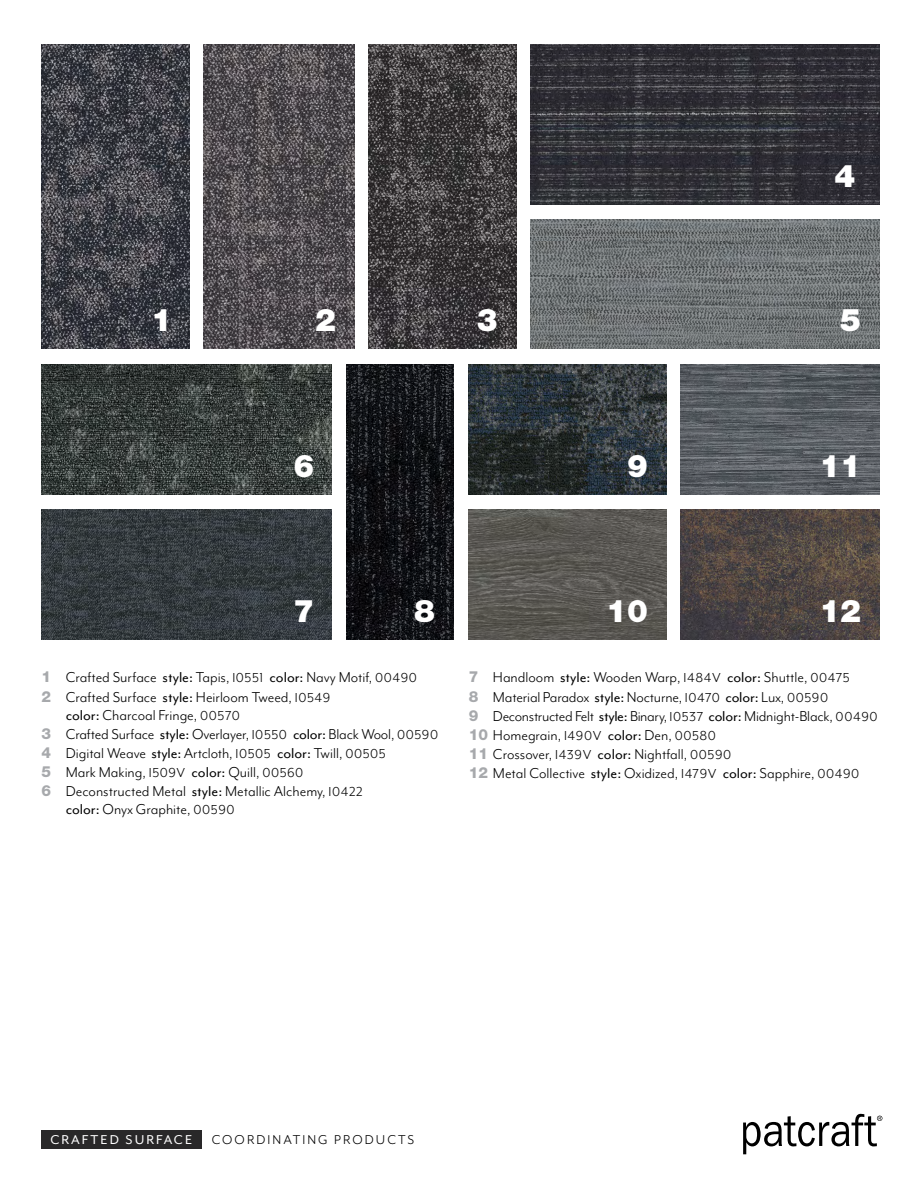
<style>
.page{position:relative;width:918px;height:1188px;background:#fff}
.page>*{position:absolute;margin:0;border:0;box-sizing:border-box;transform-origin:0 0}
.t1{font:900 31.2px "Helvetica Neue LT Std";color:#fff}
.t2{font:16.5px/19px "Mr Eaves Mod OT";color:#000}
.t3{font:14.7px "Mr Eaves Mod OT";letter-spacing:.14em;color:#000}
.t4{font:14.7px "Mr Eaves Mod OT";letter-spacing:.14em;color:#fff}
.s1{font-family:"Helvetica Neue LT Std";font-weight:800;font-size:15.3px;color:#a7a9ac}
.s2{font-style:inherit}
.s3{font-size:15px}
</style>
<div class="page">
<img style="left:42px;top:44px;width:147px;height:305px">
<img style="left:42px;top:364px;width:290px;height:130px">
<img style="left:42px;top:509px;width:290px;height:130px">
<img style="left:346px;top:364px;width:108px;height:276px">
<img style="left:204px;top:44px;width:150px;height:305px">
<img style="left:368px;top:44px;width:148px;height:305px">
<img style="left:531px;top:44px;width:348px;height:160px">
<img style="left:468px;top:364px;width:199px;height:130px">
<img style="left:681px;top:509px;width:198px;height:130px">
<img style="left:468px;top:509px;width:199px;height:130px">
<img style="left:681px;top:364px;width:199px;height:130px">
<img style="left:531px;top:219px;width:348px;height:22px">
<img style="left:531px;top:241px;width:348px;height:108px">
<svg style="left:743px;top:1114px;width:139px;height:40px"></svg>
<div style="left:42px;top:1130px;width:160px;height:18px;background:#292829"></div>
<h1 class="t1" style="left:834px;top:157px;width:22px">4</h1>
<h1 class="t1" style="left:151px;top:302px;width:22px">1</h1>
<h1 class="t1" style="left:315px;top:302px;width:22px">2</h1>
<h1 class="t1" style="left:477px;top:302px;width:22px">3</h1>
<h1 class="t1" style="left:840px;top:302px;width:22px">5</h1>
<h1 class="t1" style="left:294px;top:447px;width:22px">6</h1>
<h1 class="t1" style="left:627px;top:447px;width:22px">9</h1>
<h1 class="t1" style="left:819px;top:447px;width:43px">11</h1>
<h1 class="t1" style="left:294px;top:592px;width:22px">7</h1>
<h1 class="t1" style="left:414px;top:592px;width:22px">8</h1>
<h1 class="t1" style="left:606px;top:592px;width:43px">10</h1>
<h1 class="t1" style="left:819px;top:592px;width:43px">12</h1>
<p class="t2" style="left:42px;top:668px;width:377px"><span class="s1">1</span> Crafted Surface <span class="s2">style:</span> Tapis, <span class="s3">I0551</span> <span class="s2">color:</span> Navy Motif, <span class="s3">00490</span></p>
<p class="t2" style="left:42px;top:687px;width:290px"><span class="s1">2</span> Crafted Surface <span class="s2">style:</span> Heirloom Tweed, <span class="s3">I0549</span></p>
<p class="t2" style="left:66px;top:705px;width:176px"><span class="s2">color:</span> Charcoal Fringe, <span class="s3">00570</span></p>
<p class="t2" style="left:42px;top:724px;width:398px"><span class="s1">3</span> Crafted Surface <span class="s2">style:</span> Overlayer, <span class="s3">I0550</span> <span class="s2">color:</span> Black Wool, <span class="s3">00590</span></p>
<p class="t2" style="left:42px;top:744px;width:346px"><span class="s1">4</span> Digital Weave <span class="s2">style:</span> Artcloth, <span class="s3">I0505</span> <span class="s2">color:</span> Twill, <span class="s3">00505</span></p>
<p class="t2" style="left:42px;top:763px;width:263px"><span class="s1">5</span> Mark Making, <span class="s3">I509V</span> <span class="s2">color:</span> Quill, <span class="s3">00560</span></p>
<p class="t2" style="left:42px;top:782px;width:323px"><span class="s1">6</span> Deconstructed Metal <span class="s2">style:</span> Metallic Alchemy, <span class="s3">I0422</span></p>
<p class="t2" style="left:66px;top:800px;width:170px"><span class="s2">color:</span> Onyx Graphite, <span class="s3">00590</span></p>
<p class="t2" style="left:469px;top:668px;width:410px"><span class="s1">7</span> Handloom <span class="s2">style:</span> Wooden Warp, <span class="s3">I484V</span> <span class="s2">color:</span> Shuttle, <span class="s3">00475<br></span><span class="s1">8</span> Material Paradox <span class="s2">style:</span> Nocturne, <span class="s3">I0470</span> <span class="s2">color:</span> Lux, <span class="s3">00590<br></span><span class="s1">9</span> Deconstructed Felt <span class="s2">style:</span> Binary, <span class="s3">I0537</span> <span class="s2">color:</span> Midnight-Black, <span class="s3">00490<br></span><span class="s1">10</span> Homegrain, <span class="s3">I490V</span> <span class="s2">color:</span> Den, <span class="s3">00580<br></span><span class="s1">11</span> Crossover, <span class="s3">I439V</span> <span class="s2">color:</span> Nightfall, <span class="s3">00590<br></span><span class="s1">12</span> Metal Collective <span class="s2">style:</span> Oxidized, <span class="s3">I479V</span> <span class="s2">color:</span> Sapphire, <span class="s3">00490</span></p>
<p class="t4" style="left:50px;top:1132px;width:143px">CRAFTED SURFACE</p>
<p class="t3" style="left:212px;top:1132px;width:204px">COORDINATING PRODUCTS</p>
</div>
